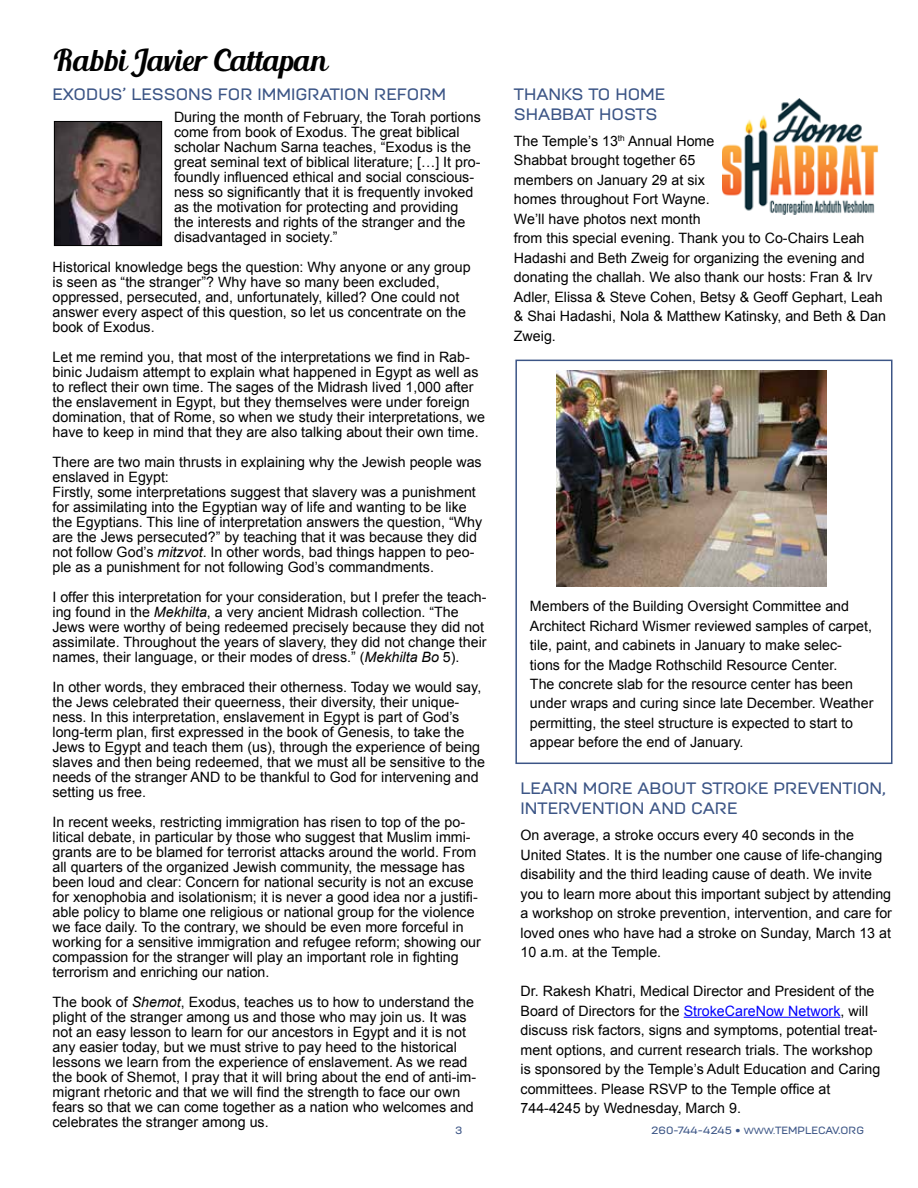
<style>
.page{position:relative;width:918px;height:1188px;background:#fff}
.page>*{position:absolute;margin:0;border:0;box-sizing:border-box;transform-origin:0 0}
.t1{font:30px "Blenda Script";color:#000}
.t2{font:500 16.5px/19.5px "Moderna Unicase";color:#3c5586}
.t3{font:14.25px/15px "Arial";color:#000}
.t4{font:500 10.5px "Moderna Unicase";color:#3c5586}
.s1{font-style:italic}
.s2{color:#00f}
.s3{font-size:9px}
</style>
<div class="page">
<img style="left:56px;top:123px;width:104px;height:121px">
<div style="left:54px;top:121px;width:108px;height:125px;border:1px solid #000"></div>
<img style="left:723px;top:98px;width:155px;height:117px">
<hr style="left:684px;top:1017px;width:157px;height:1px;background:#00f">
<img style="left:557px;top:370px;width:269px;height:216px">
<div style="left:515px;top:360px;width:377px;height:404px;border:2px solid #3c5586"></div>
<h1 class="t1" style="left:52px;top:41px;width:275px">Rabbi Javier Cattapan</h1>
<p class="t2" style="left:52px;top:85px;width:395px">EXODUS’ LESSONS FOR IMMIGRATION REFORM</p>
<p class="t3" style="left:174px;top:110px;width:308px">During the month of February, the Torah portions come from book of Exodus. The great biblical scholar Nachum Sarna teaches, “Exodus is the great seminal text of biblical literature; […] It pro&shy;foundly influenced ethical and social conscious&shy;ness so significantly that it is frequently invoked as the motivation for protecting and providing the interests and rights of the stranger and the disadvantaged in society.”</p>
<p class="t3" style="left:53px;top:260px;width:420px">Historical knowledge begs the question: Why anyone or any group is seen as “the stranger”? Why have so many been excluded, oppressed, persecuted, and, unfortunately, killed? One could not answer every aspect of this question, so let us concentrate on the book of Exodus.</p>
<p class="t3" style="left:53px;top:350px;width:434px">Let me remind you, that most of the interpretations we find in Rab&shy;binic Judaism attempt to explain what happened in Egypt as well as to reflect their own time. The sages of the Midrash lived 1,000 after the enslavement in Egypt, but they themselves were under foreign domination, that of Rome, so when we study their interpretations, we have to keep in mind that they are also talking about their own time.</p>
<p class="t3" style="left:53px;top:455px;width:431px">There are two main thrusts in explaining why the Jewish people was enslaved in Egypt:<br>Firstly, some interpretations suggest that slavery was a punishment for assimilating into the Egyptian way of life and wanting to be like the Egyptians. This line of interpretation answers the question, “Why are the Jews persecuted?” by teaching that it was because they did not follow God’s <span class="s1">mitzvot</span>. In other words, bad things happen to peo&shy;ple as a punishment for not following God’s commandments.</p>
<p class="t3" style="left:53px;top:590px;width:436px">I offer this interpretation for your consideration, but I prefer the teach&shy;ing found in the <span class="s1">Mekhilta</span>, a very ancient Midrash collection. “The Jews were worthy of being redeemed precisely because they did not assimilate. Throughout the years of slavery, they did not change their names, their language, or their modes of dress.” (<span class="s1">Mekhilta Bo</span> 5).</p>
<p class="t3" style="left:53px;top:680px;width:434px">In other words, they embraced their otherness. Today we would say, the Jews celebrated their queerness, their diversity, their unique&shy;ness. In this interpretation, enslavement in Egypt is part of God’s long-term plan, first expressed in the book of Genesis, to take the Jews to Egypt and teach them (us), through the experience of being slaves and then being redeemed, that we must all be sensitive to the needs of the stranger AND to be thankful to God for intervening and setting us free.</p>
<p class="t3" style="left:53px;top:815px;width:430px">In recent weeks, restricting immigration has risen to top of the po&shy;litical debate, in particular by those who suggest that Muslim immi&shy;grants are to be blamed for terrorist attacks around the world. From all quarters of the organized Jewish community, the message has been loud and clear: Concern for national security is not an excuse for xenophobia and isolationism; it is never a good idea nor a justifi&shy;able policy to blame one religious or national group for the violence we face daily. To the contrary, we should be even more forceful in working for a sensitive immigration and refugee reform; showing our compassion for the stranger will play an important role in fighting terrorism and enriching our nation.</p>
<p class="t3" style="left:53px;top:995px;width:425px">The book of <span class="s1">Shemot</span>, Exodus, teaches us to how to understand the plight of the stranger among us and those who may join us. It was not an easy lesson to learn for our ancestors in Egypt and it is not any easier today, but we must strive to pay heed to the historical lessons we learn from the experience of enslavement. As we read the book of Shemot, I pray that it will bring about the end of anti-im&shy;migrant rhetoric and that we will find the strength to face our own fears so that we can come together as a nation who welcomes and celebrates the stranger among us.</p>
<p class="t2" style="left:514px;top:85px;width:153px">THANKS TO HOME<br>SHABBAT HOSTS</p>
<p class="t3" style="left:514px;top:131px;width:374px;line-height:19.5px">The Temple’s 13<sup>th</sup> Annual Home<br>Shabbat brought together 65<br>members on January 29 at six<br>homes throughout Fort Wayne.<br>We’ll have photos next month<br>from this special evening. Thank you to Co-Chairs Leah Hadashi and Beth Zweig for organizing the evening and donating the challah. We also thank our hosts: Fran &amp; Irv Adler, Elissa &amp; Steve Cohen, Betsy &amp; Geoff Gephart, Leah &amp; Shai Hadashi, Nola &amp; Matthew Katinsky, and Beth &amp; Dan Zweig.</p>
<p class="t3" style="left:530px;top:596px;width:345px;line-height:19.5px">Members of the Building Oversight Committee and Architect Richard Wismer reviewed samples of carpet, tile, paint, and cabinets in January to make selec&shy;tions for the Madge Rothschild Resource Center.<br>The concrete slab for the resource center has been under wraps and curing since late December. Weather permitting, the steel structure is expected to start to appear before the end of January.</p>
<p class="t2" style="left:521px;top:779px;width:367px">LEARN MORE ABOUT STROKE PREVENTION,<br>INTERVENTION AND CARE</p>
<p class="t3" style="left:521px;top:826px;width:373px;line-height:19.5px">On average, a stroke occurs every 40 seconds in the United States. It is the number one cause of life-changing disability and the third leading cause of death. We invite you to learn more about this important subject by attending a workshop on stroke prevention, intervention, and care for loved ones who have had a stroke on Sunday, March 13 at 10 a.m. at the Temple.</p>
<p class="t3" style="left:521px;top:982px;width:361px;line-height:19.5px">Dr. Rakesh Khatri, Medical Director and President of the Board of Directors for the <span class="s2">StrokeCareNow Network</span>, will discuss risk factors, signs and symptoms, potential treat&shy;ment options, and current research trials. The workshop is sponsored by the Temple’s Adult Education and Caring committees. Please RSVP to the Temple office at 744-4245 by Wednesday, March 9.</p>
<p class="t4" style="left:455px;top:1122px;width:9px">3</p>
<p class="t4" style="left:651px;top:1122px;width:214px">260-744-4245 • <span class="s3">WWW.</span>TEMPLECAV.ORG</p>
</div>
